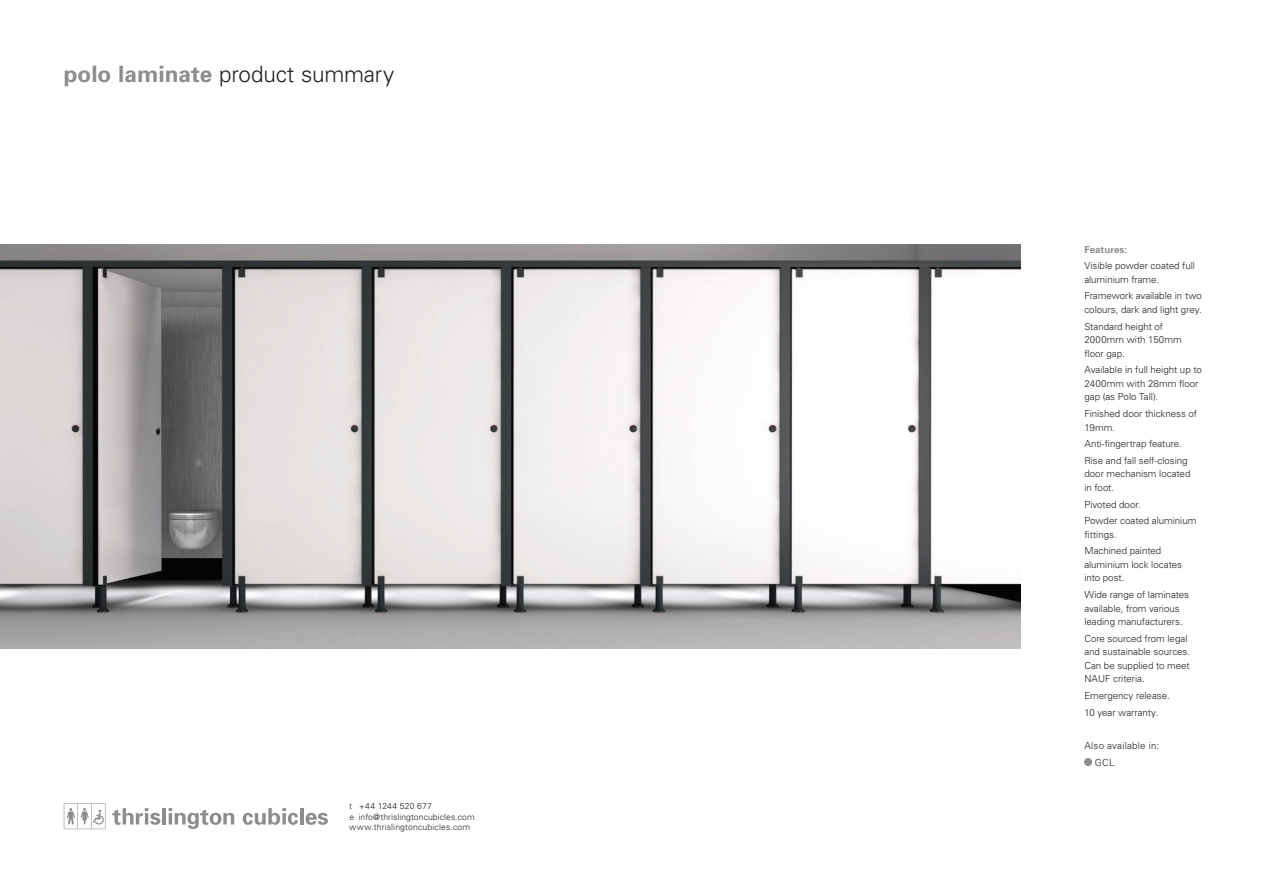
<style>
.page{position:relative;width:1263px;height:893px;background:#fff}
.page>*{position:absolute;margin:0;border:0;box-sizing:border-box;transform-origin:0 0}
.t1{font:300 22.5px "Univers";letter-spacing:-.01em;color:#231f20}
.t2{font:300 9.75px/13.5px "Univers";letter-spacing:-.005em;color:#231f20}
.t3{font:300 9.75px/16.6px "Univers";letter-spacing:.02em;color:#231f20}
.t4{font:700 9.75px "Univers";color:#8c8d8e}
.t5{font:300 8.55px/10.6px "Univers";letter-spacing:.015em;color:#231f20}
.s1{font-weight:700;color:#8c8d8e}
</style>
<div class="page">
<img style="left:0;top:244px;width:1020px;height:404px">
<svg style="left:112px;top:808px;width:48px;height:17px"></svg>
<hr style="left:162px;top:808px;width:4px;height:16px;background:#8c8d8e">
<svg style="left:169px;top:808px;width:65px;height:21px"></svg>
<svg style="left:243px;top:808px;width:55px;height:17px"></svg>
<hr style="left:300px;top:808px;width:4px;height:16px;background:#8c8d8e">
<svg style="left:306px;top:813px;width:22px;height:12px"></svg>
<svg style="left:64px;top:803px;width:41px;height:26px"></svg>
<div style="left:1084px;top:758px;width:7px;height:7px;background:#8c8d8e;border-radius:50%"></div>
<div style="left:1084px;top:758px;width:8px;height:8px;border:1px solid #8c8d8e;border-radius:50%"></div>
<h1 class="t1" style="left:64px;top:61px;width:332px"><span class="s1">polo laminate</span> product summary</h1>
<p class="t5" style="left:349px;top:800px;width:127px">t +44 1244 520 677<br>e info@thrislingtoncubicles.com www.thrislingtoncubicles.com</p>
<p class="t4" style="left:1084px;top:243px;width:44px">Features:</p>
<p class="t2" style="left:1084px;top:259px;width:112px">Visible powder coated full aluminium frame.</p>
<p class="t2" style="left:1084px;top:289px;width:119px">Framework available in two colours, dark and light grey.</p>
<p class="t2" style="left:1084px;top:319px;width:99px">Standard height of<br>2000mm with 150mm floor gap.</p>
<p class="t2" style="left:1084px;top:363px;width:119px">Available in full height up to<br>2400mm with 28mm floor gap (as Polo Tall).</p>
<p class="t2" style="left:1084px;top:406px;width:114px">Finished door thickness of<br>19mm.</p>
<p class="t2" style="left:1084px;top:435px;width:105px;line-height:16.6px">Anti-fingertrap feature.<br>Rise and fall self-closing</p>
<p class="t2" style="left:1084px;top:467px;width:108px">door mechanism located in foot.</p>
<p class="t2" style="left:1084px;top:495px;width:113px;line-height:16.6px">Pivoted door.<br>Powder coated aluminium</p>
<p class="t2" style="left:1084px;top:526px;width:78px;line-height:16.6px">fittings.<br>Machined painted</p>
<p class="t2" style="left:1084px;top:557px;width:99px">aluminium lock locates into post.</p>
<p class="t2" style="left:1084px;top:588px;width:106px">Wide range of laminates available, from various leading manufacturers.</p>
<p class="t2" style="left:1084px;top:631px;width:107px">Core sourced from legal and sustainable sources.<br>Can be supplied to meet<br>NAUF criteria.</p>
<p class="t2" style="left:1084px;top:687px;width:87px;line-height:16.6px">Emergency release.<br>10 year warranty.</p>
<p class="t3" style="left:1095px;top:737px;width:66px;text-indent:-11px">Also available in:<br>GCL</p>
</div>
